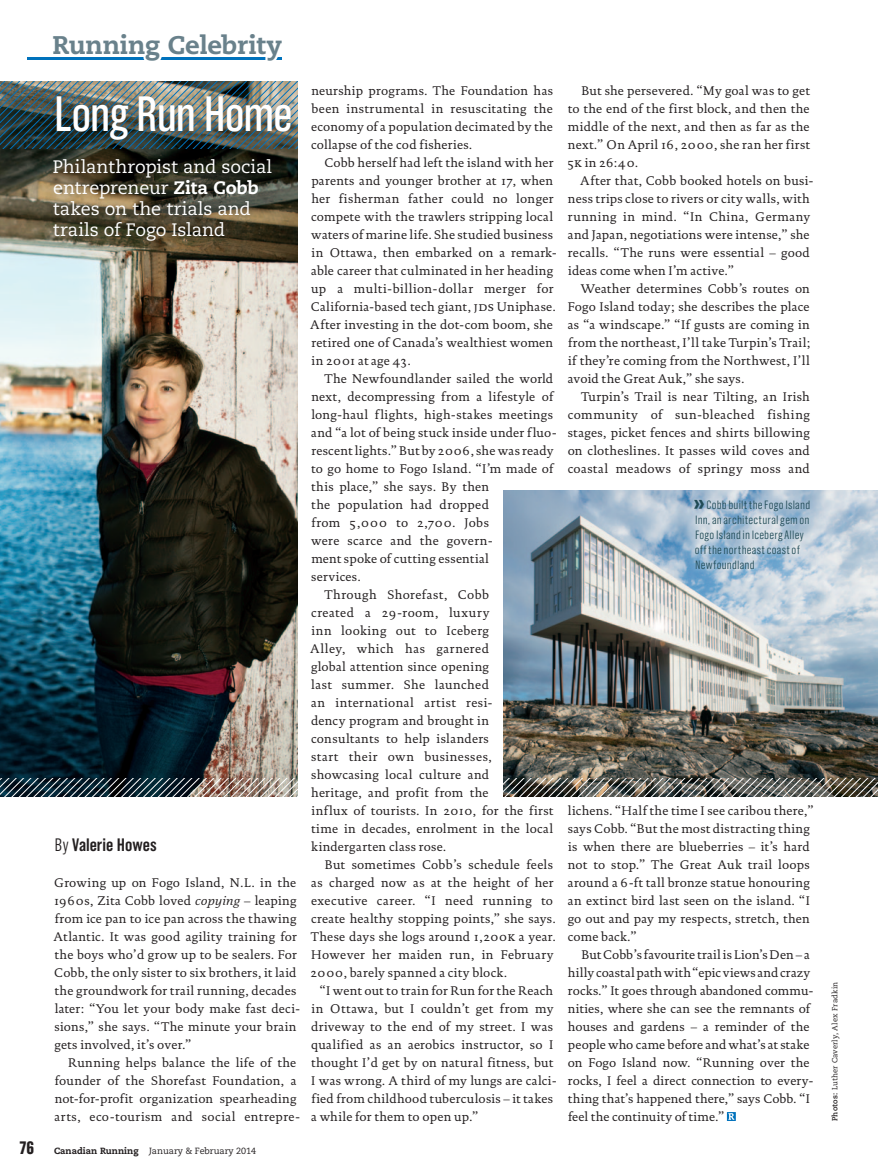
<style>
.page{position:relative;width:878px;height:1175px;background:#fff}
.page>*{position:absolute;margin:0;border:0;box-sizing:border-box;transform-origin:0 0}
.t1{font:49.5px "Grotzec Hd Cn";letter-spacing:-.03em;color:#fff}
.t2{font:30px "Grotzec Hd Cn Demi";color:#204a55}
.t3{font:800 25.5px "Caecilia";color:#69818b}
.t4{font:18px/21px "Caecilia";letter-spacing:-.005em;color:#fff}
.t5{font:18px "Grotzec Hd Cn Demi";color:#231f20}
.t6{font:12.75px/18px "DTL Documenta SP Regular";letter-spacing:.02em;color:#231f20}
.t7{font:12.75px "DTL Documenta SP Regular";letter-spacing:.045em;color:#231f20}
.t8{font:12.75px "DTL Documenta SP Regular";letter-spacing:.04em;color:#231f20}
.t9{font:300 12px/15px "Grotzec Hd Cn";letter-spacing:.02em;color:#204a55}
.t10{font:9px "Caecilia";color:#231f20}
.t11{font:7.5px "Caecilia";letter-spacing:.015em;color:#231f20}
.s1{font-weight:800}
.s2{font-family:"Grotzec Hd Cn";font-weight:300}
.s3{font-style:italic}
.s4{font-family:"Grotzec Hd Cn";font-weight:700;font-size:18px}
.s5{font-family:"DTL Documenta Expert Extra"}
.s6{font-weight:700}
</style>
<div class="page">
<img style="left:0;top:149px;width:297px;height:629px">
<svg style="left:727px;top:1112px;width:8px;height:8px"></svg>
<img style="left:503px;top:490px;width:375px;height:288px">
<div style="left:45px;top:86px;width:255px;height:163px;background:#231f20;opacity:.3"></div>
<img style="left:503px;top:778px;width:375px;height:18px">
<img style="left:0;top:778px;width:297px;height:18px">
<div style="left:687px;top:493px;width:130px;height:84px;background:#fff;opacity:.6"></div>
<img style="left:0;top:57px;width:297px;height:92px">
<h3 class="t3" style="left:52px;top:29px;width:231px">Running Celebrity</h3>
<h1 class="t1" style="left:54px;top:85px;width:240px">Long Run Home</h1>
<h3 class="t4" style="left:53px;top:156px;width:221px">Philanthropist and social entrepreneur <span class="s1">Zita Cobb </span>takes on the trials and trails of Fogo Island</h3>
<h3 class="t5" style="left:54px;top:834px;width:104px"><span class="s2">By</span> Valerie Howes</h3>
<p class="t6" style="left:53px;top:873px;width:248px">Growing up on Fogo Island, N.L. in the 1960s, Zita Cobb loved <span class="s3">copying</span> – leaping from ice pan to ice pan across the thawing Atlantic. It was good agility training for the boys who’d grow up to be sealers. For Cobb, the only sister to six brothers, it laid the groundwork for trail running, decades later: “You let your body make fast deci&shy;sions,” she says. “The minute your brain gets involved, it’s over.”</p>
<p class="t6" style="left:55px;top:1053px;width:247px;text-indent:13px">Running helps balance the life of the founder of the Shorefast Foundation, a not-for-profit organization spearheading arts, eco-tourism and social entrepre-</p>
<p class="t10" style="left:20px;top:1145px;width:238px"><span class="s4">76</span> <span class="s1">Canadian Running</span> January &amp; February 2014</p>
<p class="t6" style="left:311px;top:81px;width:243px;text-align:justify">neurship programs. The Foundation has been instrumental in resuscitating the economy of a population decimated by the collapse of the cod fisheries.</p>
<p class="t6" style="left:310px;top:153px;width:248px;text-indent:14px">Cobb herself had left the island with her parents and younger brother at 17, when her fisherman father could no longer compete with the trawlers stripping local waters of marine life. She studied business in Ottawa, then embarked on a remark&shy;able career that culminated in her heading up a multi-billion-dollar merger for California-based tech giant, <span class="s5">jds</span> Uniphase.<br>After investing in the dot-com boom, she retired one of Canada’s wealthiest women in 2001 at age 43.</p>
<p class="t6" style="left:324px;top:369px;width:230px">The Newfoundlander sailed the world</p>
<p class="t6" style="left:311px;top:387px;width:243px">next, decompressing from a lifestyle of</p>
<p class="t6" style="left:311px;top:405px;width:243px">long-haul flights, high-stakes meetings</p>
<p class="t6" style="left:311px;top:423px;width:247px">and “a lot of being stuck inside under fluo-</p>
<p class="t6" style="left:311px;top:441px;width:244px">rescent lights.” But by 2006, she was ready</p>
<p class="t6" style="left:311px;top:459px;width:244px">to go home to Fogo Island. “I’m made of</p>
<p class="t6" style="left:311px;top:477px;width:179px">this place,” she says. By then</p>
<p class="t6" style="left:311px;top:495px;width:179px">the population had dropped</p>
<p class="t6" style="left:311px;top:513px;width:179px">from 5,000 to 2,700. Jobs</p>
<p class="t6" style="left:311px;top:531px;width:183px">were scarce and the govern-</p>
<p class="t6" style="left:311px;top:549px;width:179px">ment spoke of cutting essential</p>
<p class="t6" style="left:311px;top:567px;width:51px">services.</p>
<p class="t6" style="left:324px;top:585px;width:166px">Through Shorefast, Cobb</p>
<p class="t8" style="left:311px;top:605px;width:180px">created a 29-room, luxury</p>
<p class="t6" style="left:311px;top:621px;width:179px">inn looking out to Iceberg</p>
<p class="t7" style="left:310px;top:641px;width:180px">Alley, which has garnered</p>
<p class="t6" style="left:311px;top:657px;width:179px">global attention since opening</p>
<p class="t6" style="left:311px;top:675px;width:179px">last summer. She launched</p>
<p class="t7" style="left:311px;top:695px;width:183px">an international artist resi-</p>
<p class="t6" style="left:311px;top:711px;width:179px">dency program and brought in</p>
<p class="t6" style="left:311px;top:729px;width:179px">consultants to help islanders</p>
<p class="t7" style="left:311px;top:749px;width:182px">start their own businesses,</p>
<p class="t6" style="left:311px;top:765px;width:179px">showcasing local culture and</p>
<p class="t6" style="left:311px;top:783px;width:179px">heritage, and profit from the</p>
<p class="t6" style="left:311px;top:801px;width:243px">influx of tourists. In 2010, for the first</p>
<p class="t6" style="left:311px;top:819px;width:243px">time in decades, enrolment in the local</p>
<p class="t6" style="left:311px;top:837px;width:136px">kindergarten class rose.</p>
<p class="t6" style="left:325px;top:855px;width:230px">But sometimes Cobb’s schedule feels</p>
<p class="t6" style="left:311px;top:873px;width:244px">as charged now as at the height of her</p>
<p class="t6" style="left:311px;top:891px;width:243px">executive career. “I need running to</p>
<p class="t6" style="left:311px;top:909px;width:246px">create healthy stopping points,” she says.</p>
<p class="t6" style="left:311px;top:927px;width:246px">These days she logs around 1,200<span class="s5">k</span> a year.</p>
<p class="t6" style="left:311px;top:945px;width:244px">However her maiden run, in February</p>
<p class="t6" style="left:310px;top:963px;width:198px">2000, barely spanned a city block.</p>
<p class="t6" style="left:320px;top:981px;width:235px">“I went out to train for Run for the Reach</p>
<p class="t6" style="left:311px;top:999px;width:244px">in Ottawa, but I couldn’t get from my</p>
<p class="t6" style="left:311px;top:1017px;width:243px">driveway to the end of my street. I was</p>
<p class="t6" style="left:311px;top:1035px;width:244px">qualified as an aerobics instructor, so I</p>
<p class="t6" style="left:311px;top:1053px;width:243px">thought I’d get by on natural fitness, but</p>
<p class="t6" style="left:311px;top:1071px;width:247px">I was wrong. A third of my lungs are calci-</p>
<p class="t6" style="left:311px;top:1089px;width:243px">fied from childhood tuberculosis – it takes</p>
<p class="t6" style="left:311px;top:1107px;width:168px">a while for them to open up.”</p>
<p class="t6" style="left:567px;top:81px;width:244px;text-align:justify;text-indent:14px">But she persevered. “My goal was to get to the end of the first block, and then the middle of the next, and then as far as the next.” On April 16, 2000, she ran her first 5<span class="s5">k</span> in 26:40.</p>
<p class="t6" style="left:568px;top:171px;width:247px;text-indent:12px">After that, Cobb booked hotels on busi&shy;ness trips close to rivers or city walls, with running in mind. “In China, Germany and Japan, negotiations were intense,” she recalls. “The runs were essential – good ideas come when I’m active.”</p>
<p class="t6" style="left:568px;top:279px;width:244px;text-align:justify;text-indent:13px">Weather determines Cobb’s routes on Fogo Island today; she describes the place as “a windscape.” “If gusts are coming in from the northeast, I’ll take Turpin’s Trail; if they’re coming from the Northwest, I’ll avoid the Great Auk,” she says.</p>
<p class="t6" style="left:567px;top:387px;width:244px;text-align:justify;text-indent:13px">Turpin’s Trail is near Tilting, an Irish community of sun-bleached fishing stages, picket fences and shirts billowing on clotheslines. It passes wild coves and coastal meadows of springy moss and</p>
<h2 class="t2" style="left:693px;top:486px;width:13px">»</h2>
<p class="t9" style="left:694px;top:497px;width:117px;text-indent:12px">Cobb builttheFogo Island<br>Inn,an architecturalgemon<br>Fogo Island in IcebergAlley offthe northeastcoast of<br>Newfoundland</p>
<p class="t6" style="left:567px;top:801px;width:247px">lichens. “Half the time I see caribou there,” says Cobb. “But the most distracting thing is when there are blueberries – it’s hard not to stop.” The Great Auk trail loops around a 6-ft tall bronze statue honouring an extinct bird last seen on the island. “I go out and pay my respects, stretch, then come back.”</p>
<p class="t6" style="left:567px;top:945px;width:247px;text-indent:14px">But Cobb’s favourite trail is Lion’s Den – a hilly coastal path with “epic views and crazy rocks.” It goes through abandoned commu&shy;nities, where she can see the remnants of houses and gardens – a reminder of the people who came before and what’s at stake on Fogo Island now. “Running over the rocks, I feel a direct connection to every&shy;thing that’s happened there,” says Cobb. “I feel the continuity of time.”</p>
<p class="t11" style="left:830px;top:1120px;width:141px;rotate:-90deg"><span class="s6">Photos:</span> Luther Caverly, Alex Fradkin</p>
</div>
